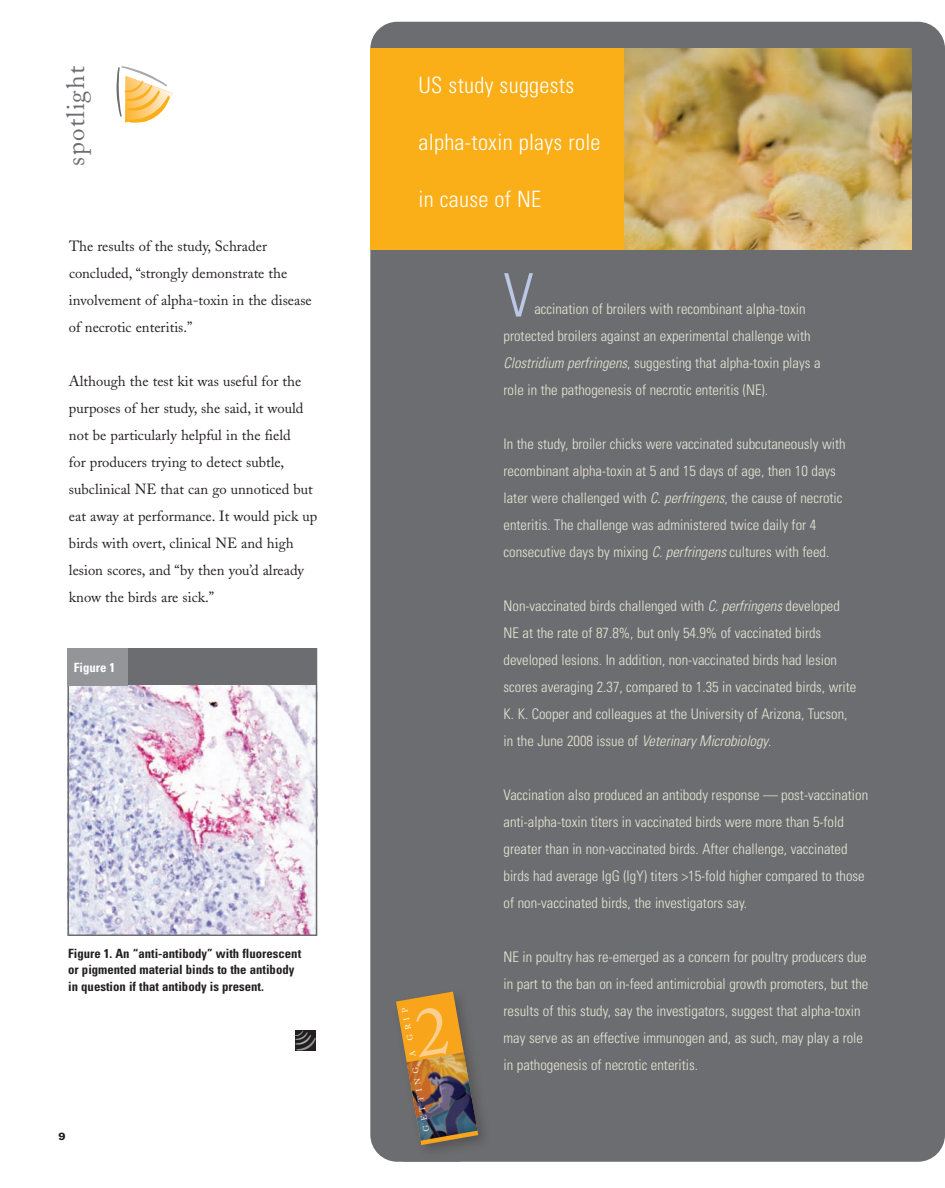
<style>
.page{position:relative;width:945px;height:1188px;background:#fff}
.page>*{position:absolute;margin:0;border:0;box-sizing:border-box;transform-origin:0 0}
.t1{font:300 condensed 60px "Univers";color:#bac8e6}
.t2{font:25.2px "Adobe Caslon";letter-spacing:.05em;color:#6c6d70}
.t3{font:300 condensed 22.5px "Univers";letter-spacing:.015em;color:#fff}
.t4{font:300 condensed 14.7px/27px "Univers";color:#e8e6d6}
.t5{font:14.7px/27px "Adobe Caslon";color:#231f20}
.t6{font:700 condensed 12.75px/16.5px "Univers";color:#231f20}
.t7{font:700 condensed 12.75px "Univers";color:#fff}
.t8{font:900 10.5px "Univers";color:#231f20}
.t9{font:7.95px "Adobe Caslon";color:#fff}
.s1{font-style:italic}
</style>
<div class="page">
<div style="left:68px;top:648px;width:249px;height:38px;background:#6c6d70"></div>
<img style="left:71px;top:685px;width:243px;height:248px">
<div style="left:68px;top:648px;width:249px;height:288px;border:2px solid #6c6d70"></div>
<div style="left:68px;top:648px;width:60px;height:38px;background:#939598"></div>
<div style="left:370px;top:22px;width:575px;height:1140px;background:#6c6d70;border-radius:27px"></div>
<img style="left:624px;top:49px;width:287px;height:201px">
<div style="left:370px;top:48px;width:254px;height:202px;background:#faaf18"></div>
<img style="left:388px;top:991px;width:108px;height:171px">
<svg style="left:125px;top:76px;width:48px;height:47px"></svg>
<svg style="left:295px;top:1030px;width:21px;height:21px"></svg>
<img style="left:396px;top:992px;width:82px;height:153px">
<h2 class="t2" style="left:66px;top:166px;width:101px;rotate:-90deg">spotlight</h2>
<p class="t5" style="left:69px;top:234px;width:244px">The results of the study, Schrader concluded, “strongly demonstrate the involvement of alpha-toxin in the disease of necrotic enteritis.”</p>
<p class="t5" style="left:69px;top:369px;width:250px">Although the test kit was useful for the purposes of her study, she said, it would not be particularly helpful in the field<br>for producers trying to detect subtle, subclinical NE that can go unnoticed but eat away at performance. It would pick up birds with overt, clinical NE and high lesion scores, and “by then you’d already know the birds are sick.”</p>
<p class="t7" style="left:74px;top:663px;width:43px">Figure 1</p>
<p class="t6" style="left:68px;top:946px;width:234px">Figure 1. An “anti-antibody” with fluorescent or pigmented material binds to the antibody in question if that antibody is present.</p>
<p class="t8" style="left:59px;top:1132px;width:9px">9</p>
<h3 class="t3" style="left:418px;top:77px;width:157px">US study suggests</h3>
<h3 class="t3" style="left:418px;top:134px;width:184px">alpha-toxin plays role</h3>
<h3 class="t3" style="left:418px;top:191px;width:124px">in cause of NE</h3>
<h1 class="t1" style="left:504px;top:273px;width:31px">V</h1>
<p class="t4" style="left:504px;top:296px;width:318px;text-indent:31px">accination of broilers with recombinant alpha-toxin protected broilers against an experimental challenge with <span class="s1">Clostridium perfringens</span>, suggesting that alpha-toxin plays a role in the pathogenesis of necrotic enteritis (NE).</p>
<p class="t4" style="left:504px;top:431px;width:344px">In the study, broiler chicks were vaccinated subcutaneously with recombinant alpha-toxin at 5 and 15 days of age, then 10 days later were challenged with <span class="s1">C. perfringens</span>, the cause of necrotic enteritis. The challenge was administered twice daily for 4 consecutive days by mixing <span class="s1">C. perfringens</span> cultures with feed.</p>
<p class="t4" style="left:504px;top:593px;width:354px">Non-vaccinated birds challenged with <span class="s1">C. perfringens</span> developed NE at the rate of 87.8%, but only 54.9% of vaccinated birds developed lesions. In addition, non-vaccinated birds had lesion scores averaging 2.37, compared to 1.35 in vaccinated birds, write K. K. Cooper and colleagues at the University of Arizona, Tucson, in the June 2008 issue of <span class="s1">Veterinary Microbiology</span>.</p>
<p class="t9" style="left:408px;top:1041px;width:34px;rotate:-100deg">GRIP</p>
<p class="t9" style="left:424px;top:1132px;width:66px;rotate:-100deg">GETTING</p>
<p class="t4" style="left:504px;top:782px;width:366px">Vaccination also produced an antibody response — post-vaccination anti-alpha-toxin titers in vaccinated birds were more than 5-fold greater than in non-vaccinated birds. After challenge, vaccinated birds had average IgG (IgY) titers &gt;15-fold higher compared to those of non-vaccinated birds, the investigators say.</p>
<p class="t4" style="left:504px;top:944px;width:366px">NE in poultry has re-emerged as a concern for poultry producers due in part to the ban on in-feed antimicrobial growth promoters, but the results of this study, say the investigators, suggest that alpha-toxin may serve as an effective immunogen and, as such, may play a role in pathogenesis of necrotic enteritis.</p>
</div>
